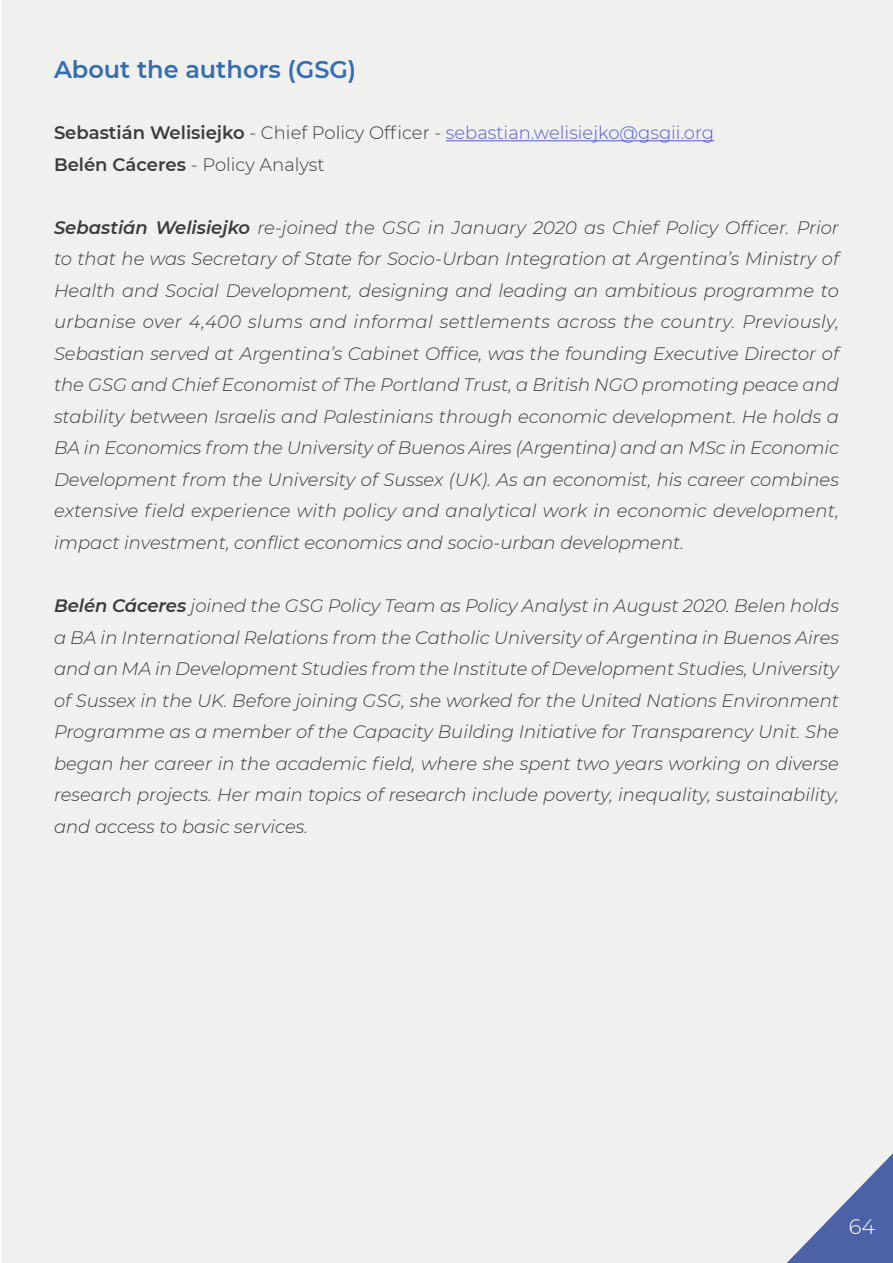
<style>
.page{position:relative;width:893px;height:1263px;background:#fff}
.page>*{position:absolute;margin:0;border:0;box-sizing:border-box;transform-origin:0 0}
.t1{font:600 24px "Montserrat";color:#336db1}
.t2{font:300 21px "Montserrat";color:#fff}
.t3{font:italic 300 18px/31.5px "Montserrat";color:#3a3c38;text-align:justify}
.t4{font:300 18px/31.5px "Montserrat";color:#3a3c38}
.s1{font-weight:600}
.s2{color:#4f5cd6}
</style>
<div class="page">
<div style="left:2px;top:0;width:891px;height:1263px;background:#f0f0ef"></div>
<svg style="left:787px;top:1153px;width:106px;height:110px"></svg>
<hr style="left:446px;top:140px;width:268px;height:1px;background:#4f5cd6">
<h1 class="t1" style="left:54px;top:52px;width:304px">About the authors (GSG)</h1>
<p class="t4" style="left:54px;top:117px;width:662px"><span class="s1">Sebastián Welisiejko</span> - Chief Policy Officer - <span class="s2">sebastian.welisiejko@gsgii.org<br></span><span class="s1">Belén Cáceres</span> - Policy Analyst</p>
<p class="t3" style="left:54px;top:211px;width:786px"><span class="s1">Sebastián Welisiejko</span> re-joined the GSG in January 2020 as Chief Policy Officer. Prior to that he was Secretary of State for Socio-Urban Integration at Argentina’s Ministry of Health and Social Development, designing and leading an ambitious programme to urbanise over 4,400 slums and informal settlements across the country. Previously, Sebastian served at Argentina’s Cabinet Office, was the founding Executive Director of the GSG and Chief Economist of The Portland Trust, a British NGO promoting peace and stability between Israelis and Palestinians through economic development. He holds a BA in Economics from the University of Buenos Aires (Argentina) and an MSc in Economic Development from the University of Sussex (UK). As an economist, his career combines extensive field experience with policy and analytical work in economic development, impact investment, conflict economics and socio-urban development.</p>
<p class="t3" style="left:54px;top:589px;width:786px"><span class="s1">Belén Cáceres</span> joined the GSG Policy Team as Policy Analyst in August 2020. Belen holds a BA in International Relations from the Catholic University of Argentina in Buenos Aires and an MA in Development Studies from the Institute of Development Studies, University of Sussex in the UK. Before joining GSG, she worked for the United Nations Environment Programme as a member of the Capacity Building Initiative for Transparency Unit. She began her career in the academic field, where she spent two years working on diverse research projects. Her main topics of research include poverty, inequality, sustainability, and access to basic services.</p>
<p class="t2" style="left:849px;top:1212px;width:28px">64</p>
</div>
